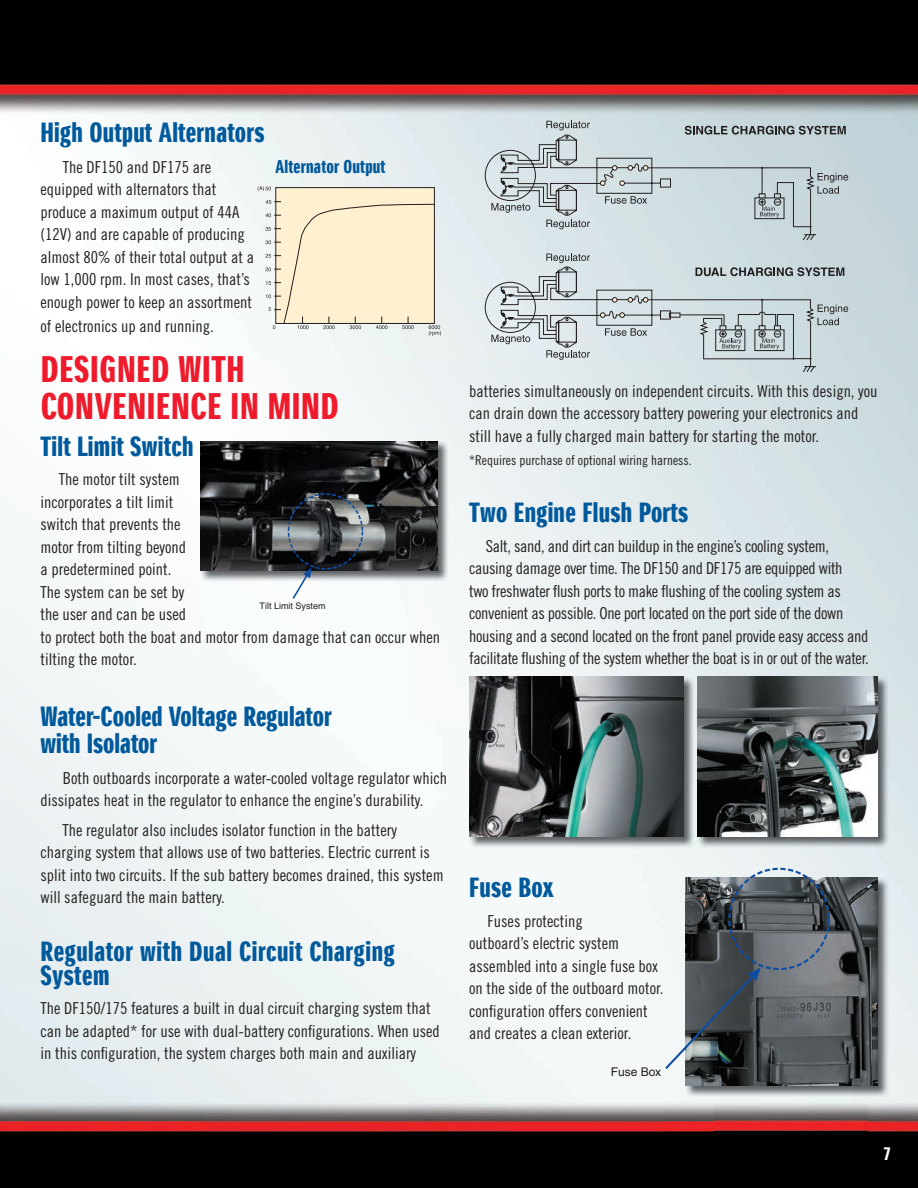
<style>
.page{position:relative;width:918px;height:1188px;background:#fff}
.page>*{position:absolute;margin:0;border:0;box-sizing:border-box;transform-origin:0 0}
.t1{font:36px/36.8px "Suzuki PRO Headline";letter-spacing:.02em;color:#ee1b2c}
.t2{font:27px/27px "Suzuki PRO Headline";letter-spacing:.01em;color:#00599b}
.t3{font:18px "Suzuki PRO Headline";letter-spacing:.01em;color:#00599b}
.t4{font:18px "Suzuki PRO Headline";color:#fff}
.t5{font:16.5px/22.5px "Trade Gothic Cond Eighteen";color:#231f20}
.t6{font:16.5px/22.5px "Trade Gothic Cond Eighteen";letter-spacing:-.02em;color:#231f20}
.t7{font:13.5px "Trade Gothic Cond Eighteen";color:#231f20}
.t8{font:12px "Helvetica";color:#231f20}
.t9{font:9px "Helvetica";color:#231f20}
</style>
<div class="page">
<img style="left:0;top:0;width:714px;height:361px">
<img style="left:714px;top:0;width:204px;height:723px">
<img style="left:0;top:550px;width:204px;height:638px">
<img style="left:204px;top:722px;width:204px;height:466px">
<img style="left:408px;top:848px;width:102px;height:340px">
<img style="left:664px;top:723px;width:50px;height:465px">
<img style="left:868px;top:723px;width:50px;height:465px">
<img style="left:510px;top:848px;width:154px;height:340px">
<div style="left:714px;top:848px;width:154px;height:29px;background:#e9eff1"></div>
<img style="left:714px;top:1097px;width:154px;height:91px">
<div style="left:276px;top:188px;width:158px;height:135px;background:#fef0d0"></div>
<svg style="left:258px;top:186px;width:13px;height:5px"></svg>
<svg style="left:265px;top:200px;width:176px;height:136px"></svg>
<img style="left:200px;top:440px;width:249px;height:142px">
<img style="left:200px;top:441px;width:237px;height:130px">
<svg style="left:291px;top:567px;width:20px;height:32px"></svg>
<div style="left:288px;top:493px;width:75px;height:77px;border:2px dashed #0d4da1;border-radius:50%"></div>
<img style="left:469px;top:676px;width:226px;height:172px">
<img style="left:470px;top:677px;width:213px;height:160px">
<img style="left:697px;top:676px;width:192px;height:172px">
<img style="left:698px;top:677px;width:179px;height:160px">
<svg style="left:485px;top:241px;width:330px;height:126px;background:#d5e1e4"></svg>
<svg style="left:485px;top:121px;width:363px;height:120px;background:#c2ced2"></svg>
<svg style="left:491px;top:254px;width:357px;height:118px;background:#c6d0d3"></svg>
<img style="left:685px;top:877px;width:204px;height:220px">
<img style="left:685px;top:877px;width:193px;height:209px">
<svg style="left:665px;top:967px;width:96px;height:102px"></svg>
<div style="left:728px;top:868px;width:102px;height:102px;border:2px dashed #0d4da1;border-radius:50%"></div>
<h2 class="t2" style="left:40px;top:119px;width:226px">High Output Alternators</h2>
<p class="t5" style="left:41px;top:155px;width:215px;text-indent:22px">The DF150 and DF175 are equipped with alternators that produce a maximum output of 44A (12V) and are capable of producing almost 80% of their total output at a low 1,000 rpm. In most cases, that’s enough power to keep an assortment</p>
<p class="t5" style="left:41px;top:314px;width:175px">of electronics up and running.</p>
<h1 class="t1" style="left:41px;top:351px;width:300px">DESIGNED WITH<br>CONVENIENCE IN MIND</h1>
<h2 class="t2" style="left:40px;top:433px;width:154px">Tilt Limit Switch</h2>
<p class="t5" style="left:40px;top:468px;width:401px;text-indent:18px">The motor tilt system<br>incorporates a tilt limit<br>switch that prevents the<br>motor from tilting beyond<br>a predetermined point.<br>The system can be set by<br>the user and can be used<br>to protect both the boat and motor from damage that can occur when tilting the motor.</p>
<h2 class="t2" style="left:40px;top:703px;width:293px">Water-Cooled Voltage Regulator with Isolator</h2>
<p class="t5" style="left:41px;top:767px;width:408px;text-indent:22px">Both outboards incorporate a water-cooled voltage regulator which dissipates heat in the regulator to enhance the engine’s durability.</p>
<p class="t5" style="left:41px;top:818px;width:405px;text-indent:22px">The regulator also includes isolator function in the battery charging system that allows use of two batteries. Electric current is split into two circuits. If the sub battery becomes drained, this system will safeguard the main battery.</p>
<h2 class="t2" style="left:40px;top:940px;width:356px;line-height:24px">Regulator with Dual Circuit Charging<br>System</h2>
<p class="t5" style="left:40px;top:997px;width:401px">The DF150/175 features a built in dual circuit charging system that can be adapted* for use with dual-battery configurations. When used in this configuration, the system charges both main and auxiliary</p>
<p class="t3" style="left:276px;top:156px;width:111px">Alternator Output</p>
<p class="t9" style="left:260px;top:601px;width:68px">Tilt Limit System</p>
<p class="t5" style="left:469px;top:379px;width:410px">batteries simultaneously on independent circuits. With this design, you can drain down the accessory battery powering your electronics and still have a fully charged main battery for starting the motor.</p>
<p class="t7" style="left:469px;top:452px;width:224px">*Requires purchase of optional wiring harness.</p>
<h2 class="t2" style="left:469px;top:500px;width:221px">Two Engine Flush Ports</h2>
<p class="t6" style="left:469px;top:534px;width:401px;text-indent:17px">Salt, sand, and dirt can buildup in the engine’s cooling system, causing damage over time. The DF150 and DF175 are equipped with<br>two freshwater flush ports to make flushing of the cooling system as convenient as possible. One port located on the port side of the down housing and a second located on the front panel provide easy access and facilitate flushing of the system whether the boat is in or out of the water.</p>
<h2 class="t2" style="left:469px;top:875px;width:86px">Fuse Box</h2>
<p class="t5" style="left:469px;top:909px;width:196px;text-indent:18px">Fuses protecting<br>outboard’s electric system assembled into a single fuse box on the side of the outboard motor. configuration offers convenient and creates a clean exterior.</p>
<p class="t8" style="left:611px;top:1064px;width:52px">Fuse Box</p>
<p class="t4" style="left:883px;top:1143px;width:9px">7</p>
</div>
